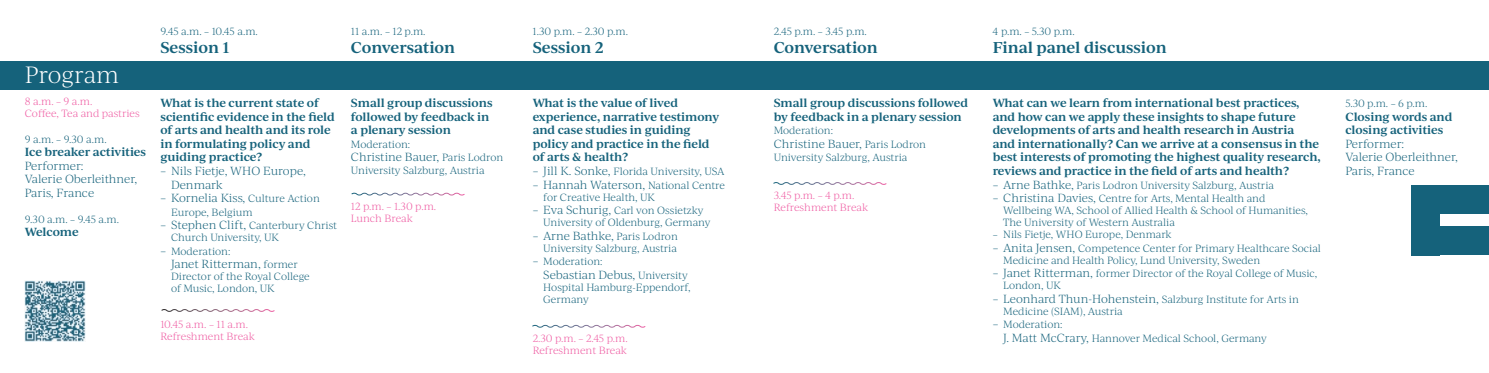
<style>
.page{position:relative;width:1489px;height:373px;background:#fff}
.page>*{position:absolute;margin:0;border:0;box-sizing:border-box;transform-origin:0 0}
.t1{font:300 22.5px "Ivy Journal";letter-spacing:-.01em;color:#fff}
.t2{font:600 15px "Ivy Journal";color:#15627b}
.t3{font:600 11.25px/13.5px "Ivy Journal";letter-spacing:-.01em;color:#15627b}
.t4{font:300 11.25px/13.5px "Ivy Journal";letter-spacing:-.01em;color:#15627b}
.t5{font:300 10px/12px "Ivy Journal";letter-spacing:-.01em;color:#15627b}
.t6{font:300 10px/12px "Ivy Journal";color:#ef59a1}
.s1{font-size:10px}
.s2{font-size:11.25px}
</style>
<div class="page">
<div style="left:0;top:61px;width:1488px;height:28px;background:#15627b"></div>
<svg style="left:161px;top:309px;width:114px;height:3px"></svg>
<svg style="left:351px;top:192px;width:114px;height:4px"></svg>
<svg style="left:532px;top:324px;width:114px;height:4px"></svg>
<svg style="left:773px;top:182px;width:114px;height:3px"></svg>
<div style="left:1410px;top:185px;width:28px;height:70px;background:#15627b"></div>
<div style="left:1410px;top:185px;width:78px;height:28px;background:#15627b"></div>
<div style="left:1410px;top:226px;width:78px;height:28px;background:#15627b"></div>
<img style="left:25px;top:280px;width:60px;height:60px">
<h1 class="t1" style="left:25px;top:59px;width:96px">Program</h1>
<p class="t6" style="left:25px;top:95px;width:116px">8 a.m. – 9 a.m.<br>Coffee, Tea and pastries</p>
<p class="t5" style="left:25px;top:132px;width:83px">9 a.m. – 9.30 a.m.</p>
<p class="t3" style="left:25px;top:145px;width:123px">Ice breaker activities</p>
<p class="t4" style="left:25px;top:158px;width:114px">Performer:<br>Valerie Oberleithner,<br>Paris, France</p>
<p class="t5" style="left:25px;top:212px;width:96px">9.30 a.m. – 9.45 a.m.</p>
<p class="t3" style="left:25px;top:224px;width:55px">Welcome</p>
<p class="t5" style="left:160px;top:25px;width:99px">9.45 a.m. – 10.45 a.m.</p>
<h2 class="t2" style="left:160px;top:36px;width:71px">Session 1</h2>
<p class="t5" style="left:351px;top:25px;width:76px">11 a.m. – 12 p.m.</p>
<h2 class="t2" style="left:351px;top:36px;width:106px">Conversation</h2>
<p class="t3" style="left:160px;top:96px;width:176px">What is the current state of scientific evidence in the field of arts and health and its role in formulating policy and guiding practice?</p>
<p class="t4" style="left:171px;top:163px;width:136px;text-indent:-11px">– Nils Fietje, WHO Europe,<br>Denmark</p>
<p class="t4" style="left:160px;top:190px;width:161px">– Kornelia Kiss, <span class="s1">Culture Action</span></p>
<p class="t5" style="left:171px;top:205px;width:83px">Europe, Belgium</p>
<p class="t5" style="left:171px;top:218px;width:168px;text-indent:-11px"><span class="s2">– Stephen Clift,</span> Canterbury Christ<br>Church University, UK</p>
<p class="t5" style="left:160px;top:244px;width:71px"><span class="s2">–</span> Moderation:</p>
<p class="t4" style="left:171px;top:256px;width:128px">Janet Ritterman, <span class="s1">former</span></p>
<p class="t5" style="left:171px;top:269px;width:140px">Director of the Royal College of Music, London, UK</p>
<p class="t6" style="left:160px;top:317px;width:96px">10.45 a.m. – 11 a.m.<br>Refreshment Break</p>
<p class="t3" style="left:351px;top:96px;width:143px">Small group discussions followed by feedback in a plenary session</p>
<p class="t5" style="left:351px;top:137px;width:61px">Moderation:</p>
<p class="t4" style="left:351px;top:150px;width:154px">Christine Bauer, <span class="s1">Paris Lodron</span></p>
<p class="t5" style="left:351px;top:163px;width:135px">University Salzburg, Austria</p>
<p class="t6" style="left:351px;top:199px;width:87px">12 p.m. – 1.30 p.m.<br>Lunch Break</p>
<p class="t5" style="left:532px;top:25px;width:97px">1.30 p.m. – 2.30 p.m.</p>
<h2 class="t2" style="left:532px;top:36px;width:73px">Session 2</h2>
<p class="t3" style="left:532px;top:96px;width:188px">What is the value of lived experience, narrative testimony and case studies in guiding policy and practice in the field of arts &amp; health?</p>
<p class="t5" style="left:532px;top:164px;width:193px"><span class="s2">– Jill K. Sonke,</span> Florida University, USA</p>
<p class="t4" style="left:532px;top:177px;width:194px">– Hannah Waterson, <span class="s1">National Centre</span></p>
<p class="t5" style="left:543px;top:190px;width:113px">for Creative Health, UK</p>
<p class="t5" style="left:543px;top:203px;width:169px;text-indent:-11px"><span class="s2">– Eva Schurig,</span> Carl von Ossietzky<br>University of Oldenburg, Germany</p>
<p class="t4" style="left:532px;top:228px;width:147px">– Arne Bathke, <span class="s1">Paris Lodron</span></p>
<p class="t5" style="left:543px;top:241px;width:135px">University Salzburg, Austria</p>
<p class="t5" style="left:532px;top:254px;width:71px"><span class="s2">–</span> Moderation:</p>
<p class="t4" style="left:543px;top:267px;width:146px">Sebastian Debus, <span class="s1">University</span></p>
<p class="t5" style="left:543px;top:280px;width:149px">Hospital Hamburg-Eppendorf,<br>Germany</p>
<p class="t6" style="left:532px;top:331px;width:97px">2.30 p.m. – 2.45 p.m.<br>Refreshment Break</p>
<p class="t5" style="left:773px;top:25px;width:95px">2.45 p.m. – 3.45 p.m.</p>
<h2 class="t2" style="left:773px;top:36px;width:106px">Conversation</h2>
<p class="t3" style="left:773px;top:96px;width:196px">Small group discussions followed by feedback in a plenary session</p>
<p class="t5" style="left:773px;top:124px;width:61px">Moderation:</p>
<p class="t4" style="left:773px;top:136px;width:154px">Christine Bauer, <span class="s1">Paris Lodron</span></p>
<p class="t5" style="left:773px;top:151px;width:135px">University Salzburg, Austria</p>
<p class="t6" style="left:773px;top:188px;width:96px">3.45 p.m. – 4 p.m.<br>Refreshment Break</p>
<p class="t5" style="left:992px;top:25px;width:84px">4 p.m. – 5.30 p.m.</p>
<h2 class="t2" style="left:992px;top:36px;width:175px">Final panel discussion</h2>
<p class="t3" style="left:992px;top:96px;width:330px">What can we learn from international best practices, and how can we apply these insights to shape future developments of arts and health research in Austria<br>and internationally? Can we arrive at a consensus in the best interests of promoting the highest quality research, reviews and practice in the field of arts and health?</p>
<p class="t5" style="left:992px;top:178px;width:283px"><span class="s2">– Arne Bathke,</span> Paris Lodron University Salzburg, Austria</p>
<p class="t5" style="left:1003px;top:191px;width:306px;text-indent:-11px"><span class="s2">– Christina Davies,</span> Centre for Arts, Mental Health and<br>Wellbeing WA, School of Allied Health &amp; School of Humanities,<br>The University of Western Australia</p>
<p class="t5" style="left:992px;top:227px;width:180px">– Nils Fietje, WHO Europe, Denmark</p>
<p class="t5" style="left:1003px;top:241px;width:319px;text-indent:-11px"><span class="s2">– Anita Jensen,</span> Competence Center for Primary Healthcare Social<br>Medicine and Health Policy, Lund University, Sweden</p>
<p class="t5" style="left:1003px;top:266px;width:315px;text-indent:-11px"><span class="s2">– Janet Ritterman,</span> former Director of the Royal College of Music,<br>London, UK</p>
<p class="t5" style="left:1003px;top:292px;width:297px;text-indent:-11px"><span class="s2">– Leonhard Thun-Hohenstein,</span> Salzburg Institute for Arts in<br>Medicine (SIAM), Austria</p>
<p class="t5" style="left:1003px;top:317px;width:265px;line-height:13.5px;text-indent:-11px"><span class="s2">–</span> Moderation:<br><span class="s2">J. Matt McCrary,</span> Hannover Medical School, Germany</p>
<p class="t5" style="left:1345px;top:97px;width:84px">5.30 p.m. – 6 p.m.</p>
<p class="t3" style="left:1345px;top:109px;width:108px">Closing words and closing activities</p>
<p class="t4" style="left:1345px;top:136px;width:114px">Performer:<br>Valerie Oberleithner,<br>Paris, France</p>
</div>
